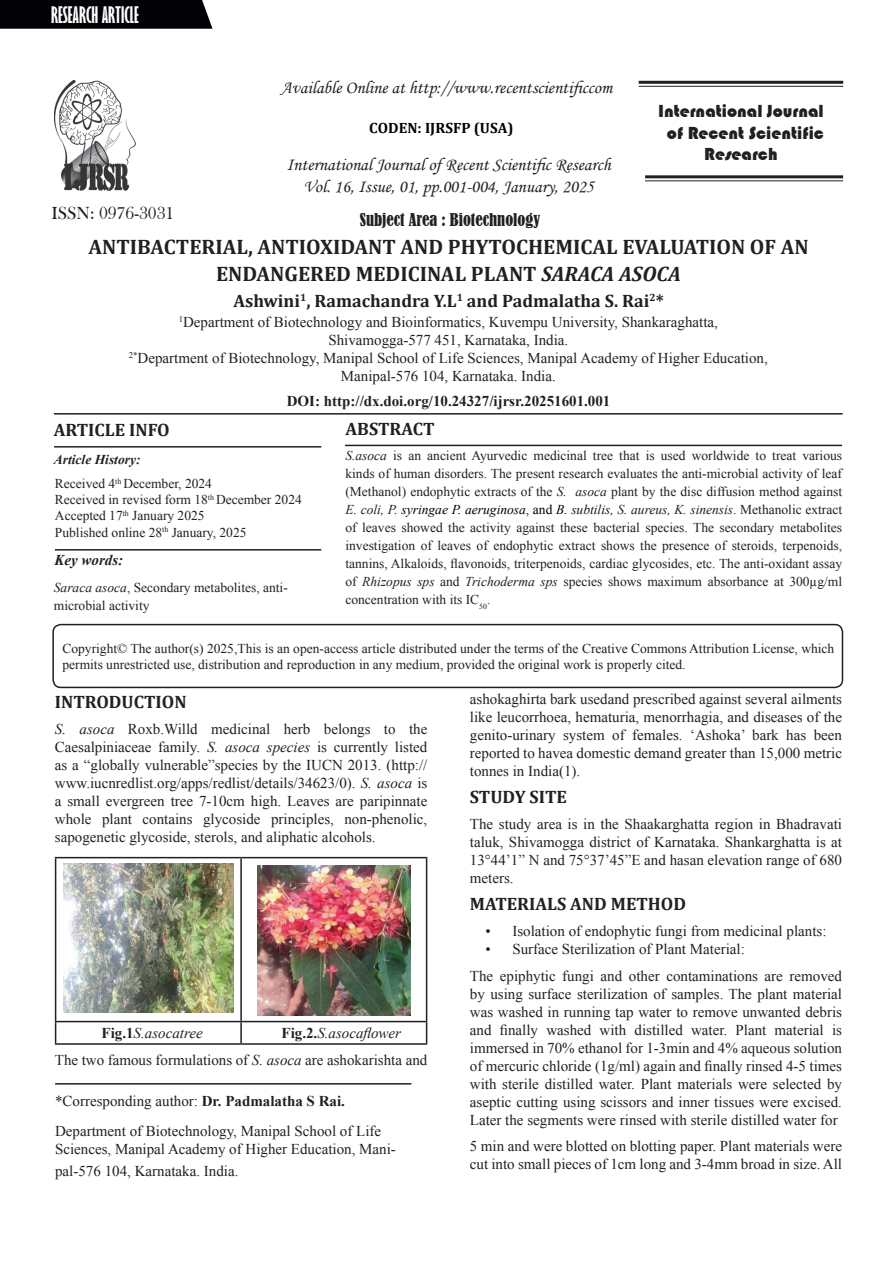
<style>
.page{position:relative;width:893px;height:1263px;background:#fff}
.page>*{position:absolute;margin:0;border:0;box-sizing:border-box;transform-origin:0 0}
.t1{font:700 21px/27px "Cambria";color:#231f20;text-align:center}
.t2{font:700 extra-condensed 21px "Gill Sans";color:#fff}
.t3{font:18px/21.6px "Monotype Corsiva";color:#231f20;text-align:center}
.t4{font:700 18px "Cambria";color:#231f20}
.t5{font:18px/21.6px "Bauhaus 93";color:#231f20;text-align:center}
.t6{font:18px "Bask Old Face";color:#231f20}
.t7{font:condensed 16.5px "Bernard";color:#231f20}
.t8{font:15px/18px "Times New Roman";color:#231f20}
.t9{font:700 15px "Times New Roman";color:#231f20}
.t10{font:700 15px "Cambria";letter-spacing:.005em;color:#000001}
.t11{font:italic 15px "Times New Roman";color:#231f20}
.t12{font:italic 700 15px "Times New Roman";color:#231f20}
.t13{font:13.5px/18px "Times New Roman";color:#231f20}
.t14{font:italic 700 13.5px "Times New Roman";color:#231f20}
.s1{font-style:italic}
.s2{font-style:italic;color:#000001}
.s3{color:#000001}
.s4{font-style:italic;color:#12171e}
.s5{font-weight:700}
.s6{font-weight:700;font-style:normal}
</style>
<div class="page">
<img style="left:54px;top:81px;width:82px;height:109px">
<hr style="left:639px;top:81px;width:204px;height:3px;background:#231f20">
<hr style="left:639px;top:86px;width:204px;height:1px;background:#231f20">
<hr style="left:645px;top:175px;width:198px;height:3px;background:#231f20">
<hr style="left:645px;top:180px;width:198px;height:1px;background:#231f20">
<hr style="left:55px;top:1083px;width:356px;height:1px;background:#231f20">
<hr style="left:55px;top:857px;width:186px;height:1px;background:#231f20">
<hr style="left:55px;top:858px;width:1px;height:163px;background:#231f20">
<hr style="left:241px;top:857px;width:186px;height:1px;background:#231f20">
<hr style="left:240px;top:858px;width:2px;height:163px;background:#231f20">
<hr style="left:426px;top:858px;width:1px;height:163px;background:#231f20">
<hr style="left:55px;top:1021px;width:186px;height:1px;background:#231f20">
<svg style="left:55px;top:1022px;width:1px;height:21px"></svg>
<hr style="left:241px;top:1021px;width:186px;height:1px;background:#231f20">
<hr style="left:240px;top:1022px;width:2px;height:21px;background:#231f20">
<svg style="left:426px;top:1022px;width:1px;height:21px"></svg>
<hr style="left:55px;top:1043px;width:186px;height:2px;background:#231f20">
<hr style="left:241px;top:1043px;width:186px;height:2px;background:#231f20">
<img style="left:64px;top:864px;width:169px;height:148px">
<img style="left:257px;top:865px;width:153px;height:150px">
<div style="left:0;top:0;width:213px;height:29px;background:#020206"></div>
<hr style="left:55px;top:549px;width:266px;height:2px;background:#231f20">
<div style="left:52px;top:624px;width:791px;height:64px;border:2px solid #231f20;border-radius:8px"></div>
<hr style="left:54px;top:413px;width:789px;height:2px;background:#231f20">
<hr style="left:54px;top:446px;width:267px;height:2px;background:#231f20">
<hr style="left:345px;top:445px;width:497px;height:1px;background:#231f20">
<h1 class="t2" style="left:51px;top:2px;width:89px">RESEARCH ARTICLE</h1>
<p class="t3" style="left:281px;top:77px;width:333px">Available Online at http://www.recentscientificcom</p>
<p class="t10" style="left:369px;top:118px;width:146px">CODEN: IJRSFP (USA)</p>
<p class="t3" style="left:286px;top:154px;width:326px">International Journal of Recent Scientific Research<br>Vol. 16, Issue, 01, pp.001-004, January, 2025</p>
<p class="t5" style="left:658px;top:100px;width:167px">International Journal of Recent Scientific<br>Research</p>
<p class="t6" style="left:51px;top:203px;width:124px">ISSN: 0976-3031</p>
<h1 class="t1" style="left:89px;top:233px;width:722px">ANTIBACTERIAL, ANTIOXIDANT AND PHYTOCHEMICAL EVALUATION OF AN<br>ENDANGERED MEDICINAL PLANT <span class="s1">SARACA ASOCA</span></h1>
<p class="t7" style="left:360px;top:210px;width:182px">Subject Area : Biotechnology</p>
<p class="t4" style="left:233px;top:288px;width:432px">Ashwini<sup>1</sup>, Ramachandra Y.L<sup>1</sup> and Padmalatha S. Rai<sup>2</sup>*</p>
<p class="t8" style="left:129px;top:312px;width:640px;text-align:center"><sup>1</sup>Department of Biotechnology and Bioinformatics, Kuvempu University, Shankaraghatta, Shivamogga-577 451, Karnataka, India.<br><sup>2*</sup>Department of Biotechnology, Manipal School of Life Sciences, Manipal Academy of Higher Education, Manipal-576 104, Karnataka. India.</p>
<p class="t9" style="left:287px;top:391px;width:325px">DOI: http://dx.doi.org/10.24327/ijrsr.20251601.001</p>
<p class="t4" style="left:54px;top:417px;width:117px">ARTICLE INFO</p>
<p class="t4" style="left:346px;top:416px;width:91px">ABSTRACT</p>
<p class="t13" style="left:345px;top:446px;width:498px;text-align:justify"><span class="s1">S.asoca</span> is an ancient Ayurvedic medicinal tree that is used worldwide to treat various kinds of human disorders. The present research evaluates the anti-microbial activity of leaf (Methanol) endophytic extracts of the <span class="s1">S. asoca</span> plant by the disc diffusion method against <span class="s1">E. coli, P.</span> <span class="s2">syringae P. aeruginosa</span><span class="s3">, and</span> <span class="s2">B.</span> <span class="s4">subtilis</span><span class="s1">, S. aureus, K. sinensis</span>. Methanolic extract of leaves showed the activity against these bacterial species. The secondary metabolites investigation of leaves of endophytic extract shows the presence of steroids, terpenoids, tannins, Alkaloids, flavonoids, triterpenoids, cardiac glycosides, etc. The anti-oxidant assay of <span class="s1">Rhizopus sps</span> and <span class="s1">Trichoderma sps</span> species shows maximum absorbance at 300µg/ml concentration with its IC<sub>50</sub>.</p>
<p class="t13" style="left:62px;top:640px;width:773px;line-height:16.2px">Copyright© The author(s) 2025,This is an open-access article distributed under the terms of the Creative Commons Attribution License, which permits unrestricted use, distribution and reproduction in any medium, provided the original work is properly cited.</p>
<p class="t14" style="left:54px;top:450px;width:88px">Article History:</p>
<p class="t13" style="left:55px;top:475px;width:248px;line-height:16.2px">Received 4<sup>th</sup> December, 2024<br>Received in revised form 18<sup>th</sup> December 2024<br>Accepted 17<sup>th</sup> January 2025<br>Published online 28<sup>th</sup> January, 2025</p>
<p class="t12" style="left:55px;top:550px;width:70px">Key words:</p>
<p class="t13" style="left:54px;top:578px;width:235px"><span class="s1">Saraca asoca</span>, Secondary metabolites, anti&shy;microbial activity</p>
<p class="t4" style="left:55px;top:689px;width:133px">INTRODUCTION</p>
<p class="t8" style="left:55px;top:720px;width:374px;text-align:justify"><span class="s1">S. asoca</span> Roxb.Willd medicinal herb belongs to the Caesalpiniaceae family. <span class="s1">S. asoca species</span> is currently listed as a “globally vulnerable”species by the IUCN 2013. (http:// www.iucnredlist.org/apps/redlist/details/34623/0). <span class="s1">S. asoca</span> is a small evergreen tree 7-10cm high. Leaves are paripinnate whole plant contains glycoside principles, non-phenolic, sapogenetic glycoside, sterols, and aliphatic alcohols.</p>
<p class="t8" style="left:55px;top:1019px;width:374px;line-height:27.3px;text-indent:227px"><span class="s5">Fig.2.</span><span class="s1">S.asocaflower<br></span>The two famous formulations of <span class="s1">S. asoca</span> are ashokarishta and</p>
<p class="t11" style="left:102px;top:1023px;width:103px"><span class="s6">Fig.1</span>S.asocatree</p>
<p class="t8" style="left:55px;top:1085px;width:328px;line-height:30.6px">*Corresponding author: <span class="s5">Dr. Padmalatha S Rai.<br></span>Department of Biotechnology, Manipal School of Life</p>
<p class="t8" style="left:55px;top:1138px;width:342px;line-height:21.6px">Sciences, Manipal Academy of Higher Education, Mani&shy;pal-576 104, Karnataka. India.</p>
<p class="t8" style="left:470px;top:690px;width:374px;text-align:justify">ashokaghirta bark usedand prescribed against several ailments like leucorrhoea, hematuria, menorrhagia, and diseases of the genito-urinary system of females. ‘Ashoka’ bark has been reported to havea domestic demand greater than 15,000 metric tonnes in India(1).</p>
<p class="t4" style="left:470px;top:784px;width:99px">STUDY SITE</p>
<p class="t8" style="left:470px;top:815px;width:374px;text-align:justify">The study area is in the Shaakarghatta region in Bhadravati taluk, Shivamogga district of Karnataka. Shankarghatta is at 13°44’1” N and 75°37’45”E and hasan elevation range of 680 meters.</p>
<p class="t4" style="left:470px;top:891px;width:218px">MATERIALS AND METHOD</p>
<p class="t8" style="left:485px;top:922px;width:343px">• Isolation of endophytic fungi from medicinal plants:</p>
<p class="t8" style="left:470px;top:936px;width:374px;line-height:26.5px;text-indent:16px">• Surface Sterilization of Plant Material:<br>The epiphytic fungi and other contaminations are removed</p>
<p class="t8" style="left:470px;top:984px;width:374px;text-align:justify">by using surface sterilization of samples. The plant material was washed in running tap water to remove unwanted debris and finally washed with distilled water. Plant material is immersed in 70% ethanol for 1-3min and 4% aqueous solution of mercuric chloride (1g/ml) again and finally rinsed 4-5 times with sterile distilled water. Plant materials were selected by aseptic cutting using scissors and inner tissues were excised.<br>Later the segments were rinsed with sterile distilled water for</p>
<p class="t8" style="left:470px;top:1137px;width:374px">5 min and were blotted on blotting paper. Plant materials were cut into small pieces of 1cm long and 3-4mm broad in size. All</p>
</div>
